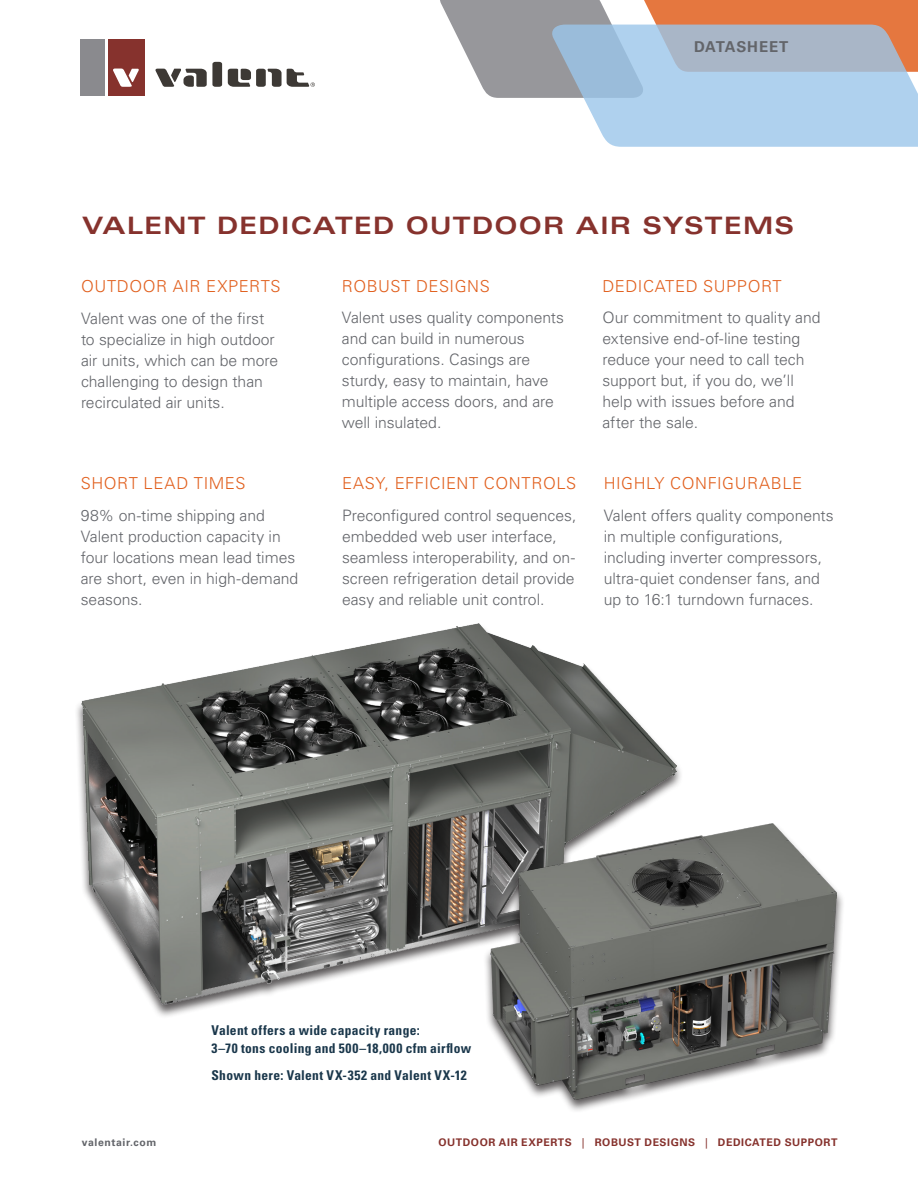
<style>
.page{position:relative;width:918px;height:1188px;background:#fff}
.page>*{position:absolute;margin:0;border:0;box-sizing:border-box;transform-origin:0 0}
.Head1{font:700 expanded 24px "Univers LT Std";letter-spacing:.05em;color:#86322d}
.Head_5{font:300 16.5px "Univers LT Std";letter-spacing:.035em;color:#e15f1d}
.Body1{font:300 15.75px/21px "Univers LT Std";letter-spacing:-.005em;color:#63656a}
.Document_type{font:700 15px "Univers LT Std";letter-spacing:.055em;color:#63656a}
.t1{font:700 condensed 13.5px/18px "Univers LT Std";letter-spacing:.025em;color:#1a374b}
.Footer_tag{font:700 10.5px "Univers LT Std";letter-spacing:.05em;color:#86322d}
.Footer_website{font:700 10.5px "Univers LT Std";letter-spacing:.055em;color:#63656a}
.s1{font-weight:400}
</style>
<div class="page">
<div style="left:108px;top:39px;width:36px;height:56px;background:#86322d"></div>
<div style="left:81px;top:39px;width:24px;height:56px;background:#8a8a8e"></div>
<svg style="left:113px;top:69px;width:26px;height:18px"></svg>
<svg style="left:155px;top:62px;width:160px;height:25px"></svg>
<svg style="left:440px;top:0;width:478px;height:98px"></svg>
<svg style="left:551px;top:25px;width:367px;height:122px;fill:#afd1ee"></svg>
<div style="left:74px;top:623px;width:609px;height:396px;background:#231f20;opacity:.75"></div>
<img style="left:81px;top:624px;width:595px;height:381px">
<div style="left:483px;top:823px;width:362px;height:291px;background:#231f20;opacity:.75"></div>
<img style="left:491px;top:824px;width:346px;height:275px">
<p class="Document_type" style="left:694px;top:38px;width:96px">DATASHEET</p>
<p class="Head1" style="left:82px;top:212px;width:713px">VALENT DEDICATED OUTDOOR AIR SYSTEMS</p>
<p class="Head_5" style="left:81px;top:276px;width:201px">OUTDOOR AIR EXPERTS</p>
<p class="Body1" style="left:81px;top:308px;width:199px">Valent was one of the first to specialize in high outdoor air units, which can be more challenging to design than recirculated air units.</p>
<p class="Head_5" style="left:81px;top:473px;width:166px">SHORT LEAD TIMES</p>
<p class="Body1" style="left:81px;top:505px;width:219px">98% on-time shipping and<br>Valent production capacity in four locations mean lead times are short, even in high-demand seasons.</p>
<p class="Head_5" style="left:342px;top:276px;width:150px">ROBUST DESIGNS</p>
<p class="Body1" style="left:342px;top:307px;width:224px">Valent uses quality components and can build in numerous configurations. Casings are sturdy, easy to maintain, have multiple access doors, and are well insulated.</p>
<p class="Head_5" style="left:342px;top:473px;width:236px">EASY, EFFICIENT CONTROLS</p>
<p class="Body1" style="left:342px;top:505px;width:236px">Preconfigured control sequences, embedded web user interface, seamless interoperability, and on&shy;screen refrigeration detail provide easy and reliable unit control.</p>
<p class="Head_5" style="left:602px;top:276px;width:181px">DEDICATED SUPPORT</p>
<p class="Body1" style="left:602px;top:307px;width:220px">Our commitment to quality and extensive end-of-line testing reduce your need to call tech support but, if you do, we’ll help with issues before and after the sale.</p>
<p class="Head_5" style="left:604px;top:473px;width:200px">HIGHLY CONFIGURABLE</p>
<p class="Body1" style="left:604px;top:505px;width:232px">Valent offers quality components in multiple configurations, including inverter compressors, ultra-quiet condenser fans, and up to 16:1 turndown furnaces.</p>
<p class="t1" style="left:212px;top:1021px;width:261px">Valent offers a wide capacity range:<br>3–70 tons cooling and 500–18,000 cfm airflow</p>
<p class="t1" style="left:212px;top:1066px;width:257px">Shown here: Valent VX-352 and Valent VX-12</p>
<p class="Footer_website" style="left:82px;top:1137px;width:76px">valentair.com</p>
<p class="Footer_tag" style="left:439px;top:1137px;width:401px">OUTDOOR AIR EXPERTS <span class="s1">|</span> ROBUST DESIGNS <span class="s1">|</span> DEDICATED SUPPORT</p>
</div>
